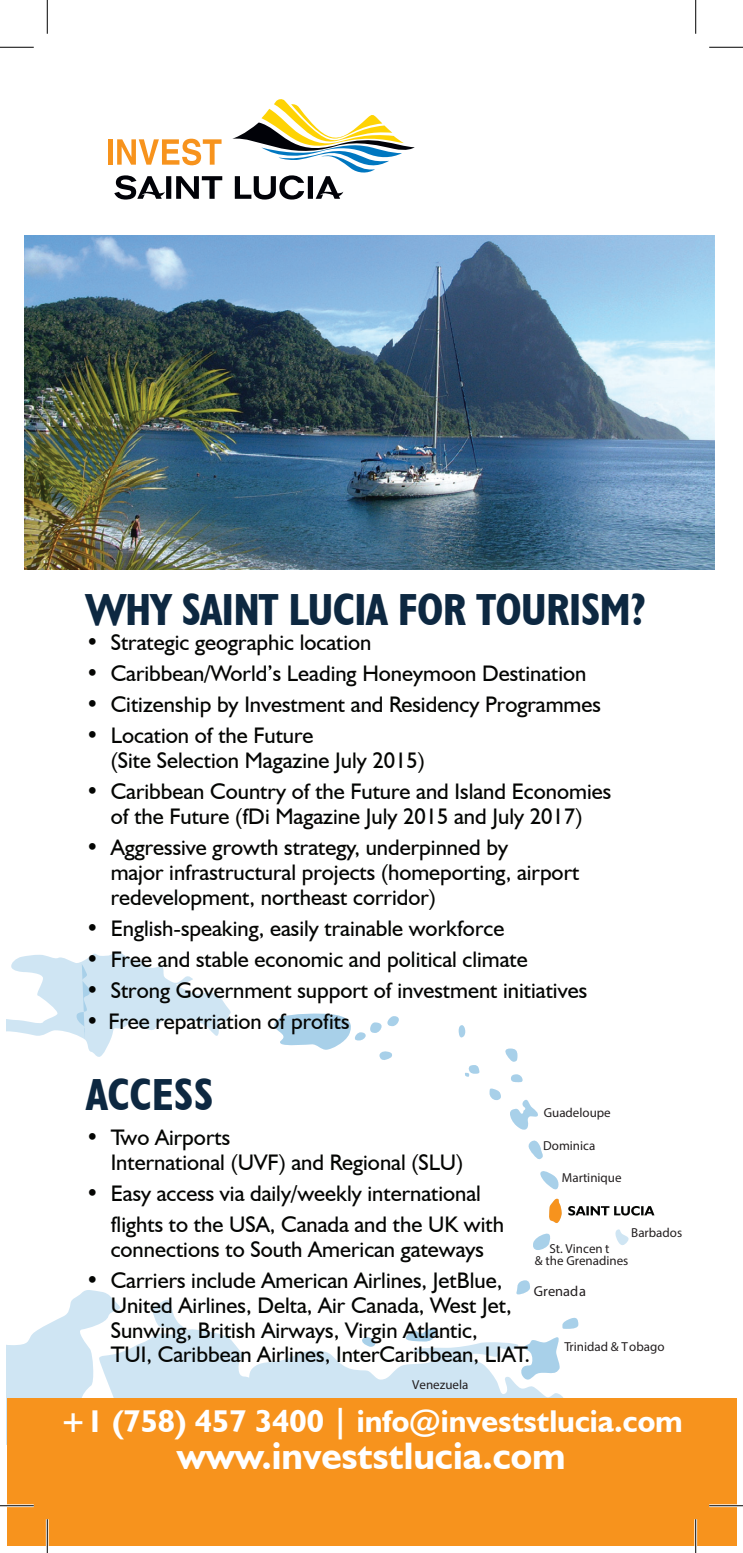
<style>
.page{position:relative;width:743px;height:1553px;background:#fff}
.page>*{position:absolute;margin:0;border:0;box-sizing:border-box;transform-origin:0 0}
.t1{font:700 condensed 45px "Humanist 521 BT";letter-spacing:-.02em;color:#0d2841}
.t2{font:700 38.25px "Humanist 521 BT";color:#fff}
.t3{font:700 31.5px "Humanist 521 BT";color:#fff}
.t4{font:22.5px/24.8px "Humanist 521 BT";color:#040503}
.t5{font:14.4px "Myriad Pro";color:#231f20}
.t6{font:13.05px/12.2px "Myriad Pro";color:#231f20;text-align:center}
</style>
<div class="page">
<img style="left:25px;top:235px;width:689px;height:334px">
<svg style="left:114px;top:175px;width:108px;height:24px"></svg>
<svg style="left:232px;top:99px;width:182px;height:100px"></svg>
<div style="left:108px;top:139px;width:5px;height:26px;background:#f7931d"></div>
<svg style="left:117px;top:139px;width:104px;height:26px"></svg>
<svg style="left:7px;top:1290px;width:556px;height:108px"></svg>
<svg style="left:274px;top:1013px;width:125px;height:47px"></svg>
<svg style="left:458px;top:1025px;width:7px;height:12px"></svg>
<svg style="left:465px;top:1065px;width:14px;height:11px"></svg>
<svg style="left:505px;top:1048px;width:12px;height:14px"></svg>
<svg style="left:511px;top:1074px;width:11px;height:9px"></svg>
<svg style="left:489px;top:1088px;width:12px;height:12px"></svg>
<svg style="left:510px;top:1100px;width:28px;height:30px"></svg>
<svg style="left:528px;top:1140px;width:15px;height:20px"></svg>
<svg style="left:540px;top:1171px;width:19px;height:19px"></svg>
<svg style="left:549px;top:1198px;width:13px;height:25px"></svg>
<svg style="left:533px;top:1233px;width:18px;height:17px"></svg>
<svg style="left:514px;top:1280px;width:16px;height:14px"></svg>
<svg style="left:562px;top:1316px;width:16px;height:13px"></svg>
<svg style="left:520px;top:1336px;width:41px;height:45px"></svg>
<svg style="left:405px;top:1327px;width:31px;height:14px"></svg>
<svg style="left:360px;top:1336px;width:17px;height:11px"></svg>
<svg style="left:615px;top:1229px;width:14px;height:16px"></svg>
<svg style="left:7px;top:951px;width:224px;height:106px"></svg>
<svg style="left:568px;top:1206px;width:86px;height:9px"></svg>
<div style="left:7px;top:1398px;width:729px;height:148px;background:#f7931d"></div>
<hr style="left:0;top:1504px;width:34px;height:3px;background:#fff">
<hr style="left:709px;top:1504px;width:33px;height:3px;background:#fff">
<hr style="left:46px;top:1519px;width:3px;height:33px;background:#fff">
<hr style="left:694px;top:1519px;width:3px;height:33px;background:#fff">
<hr style="left:0;top:47px;width:34px;height:1px;background:#000">
<hr style="left:709px;top:47px;width:33px;height:1px;background:#000">
<hr style="left:0;top:1505px;width:34px;height:1px;background:#000">
<hr style="left:709px;top:1505px;width:33px;height:1px;background:#000">
<hr style="left:47px;top:0;width:1px;height:34px;background:#000">
<hr style="left:47px;top:1519px;width:1px;height:33px;background:#000">
<hr style="left:695px;top:0;width:1px;height:34px;background:#000">
<hr style="left:695px;top:1519px;width:1px;height:33px;background:#000">
<h1 class="t1" style="left:86px;top:582px;width:562px">WHY SAINT LUCIA FOR TOURISM?</h1>
<p class="t4" style="left:86px;top:629px;width:287px">• Strategic geographic location</p>
<p class="t4" style="left:86px;top:660px;width:502px">• Caribbean/World’s Leading Honeymoon Destination</p>
<p class="t4" style="left:86px;top:691px;width:516px">• Citizenship by Investment and Residency Programmes</p>
<p class="t4" style="left:111px;top:723px;width:316px;text-indent:-25px">• Location of the Future<br>(Site Selection Magazine July 2015)</p>
<p class="t4" style="left:86px;top:778px;width:527px;text-align:center">• Caribbean Country of the Future and Island Economies of the Future (fDi Magazine July 2015 and July 2017)</p>
<p class="t4" style="left:111px;top:834px;width:470px;text-indent:-25px">• Aggressive growth strategy, underpinned by<br>major infrastructural projects (homeporting, airport redevelopment, northeast corridor)</p>
<p class="t4" style="left:86px;top:915px;width:420px">• English-speaking, easily trainable workforce</p>
<p class="t4" style="left:86px;top:946px;width:443px">• Free and stable economic and political climate</p>
<p class="t4" style="left:86px;top:977px;width:502px">• Strong Government support of investment initiatives</p>
<p class="t4" style="left:86px;top:1008px;width:265px">• Free repatriation of profits</p>
<h1 class="t1" style="left:86px;top:1067px;width:129px">ACCESS</h1>
<p class="t4" style="left:111px;top:1124px;width:354px;text-indent:-25px">• Two Airports<br>International (UVF) and Regional (SLU)</p>
<p class="t4" style="left:111px;top:1177px;width:395px;line-height:31.1px;text-indent:-25px">• Easy access via daily/weekly international flights to the USA, Canada and the UK with</p>
<p class="t4" style="left:111px;top:1236px;width:375px">connections to South American gateways</p>
<p class="t4" style="left:111px;top:1267px;width:421px;text-indent:-25px">• Carriers include American Airlines, JetBlue, United Airlines, Delta, Air Canada, West Jet, Sunwing, British Airways, Virgin Atlantic,<br>TUI, Caribbean Airlines, InterCaribbean, LIAT.</p>
<p class="t6" style="left:543px;top:1106px;width:69px">Guadeloupe</p>
<p class="t6" style="left:543px;top:1139px;width:54px">Dominica</p>
<p class="t6" style="left:562px;top:1171px;width:61px">Martinique</p>
<p class="t6" style="left:631px;top:1226px;width:52px">Barbados</p>
<p class="t6" style="left:535px;top:1242px;width:95px">St. Vincen t<br>&amp; the Grenadines</p>
<p class="t5" style="left:534px;top:1281px;width:54px">Grenada</p>
<p class="t6" style="left:564px;top:1340px;width:102px">Trinidad &amp; Tobago</p>
<p class="t6" style="left:412px;top:1377px;width:58px">Venezuela</p>
<h3 class="t3" style="left:60px;top:1402px;width:624px">+1 (758) 457 3400 | info@investstlucia.com</h3>
<h2 class="t2" style="left:177px;top:1431px;width:390px">www.investstlucia.com</h2>
</div>
